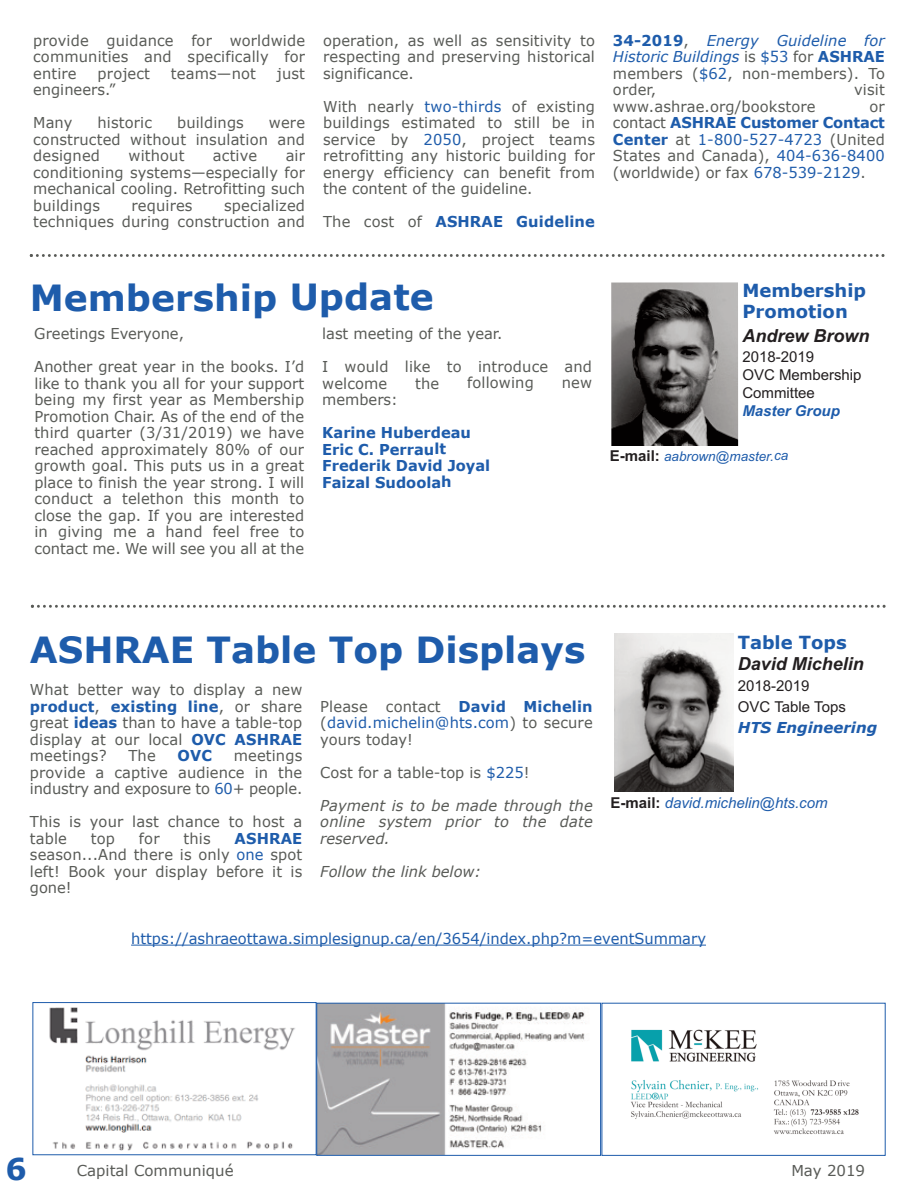
<style>
.page{position:relative;width:918px;height:1188px;background:#fff}
.page>*{position:absolute;margin:0;border:0;box-sizing:border-box;transform-origin:0 0}
.t1{font:700 36px "Verdana";color:#1e5cab}
.t2{font:700 30px "Verdana";color:#1e5cab}
.t3{font:700 18px/21.6px "Verdana";color:#1e5cab}
.t4{font:italic 700 18px "Arial";color:#231f20}
.t5{font:15px/16.5px "Verdana";letter-spacing:.01em;color:#595b57;text-align:justify}
.t6{font:700 15px/16.5px "Verdana";color:#1e5cab}
.t7{font:italic 15px/16.5px "Verdana";letter-spacing:.005em;color:#595b57;text-align:justify}
.t8{font:15px "Verdana";color:#1e5cab}
.t9{font:15px/18px "Arial";color:#231f20}
.t10{font:italic 15px "Arial";color:#1e5cab}
.t11{font:italic 700 15px "Verdana";color:#1e5cab}
.t12{font:italic 700 15px "Arial";color:#1e5cab}
.t13{font:italic 13.5px "Arial";color:#1e5cab}
.s1{color:#1e5cab}
.s2{font-weight:400;color:#595b57}
.s3{font-weight:700;color:#1e5cab}
.s4{font-style:italic;color:#1e5cab}
.s5{font-weight:700;font-style:normal;font-size:15px;color:#231f20}
.s6{font-weight:700;font-style:normal;color:#231f20}
</style>
<div class="page">
<img style="left:49px;top:1007px;width:246px;height:144px">
<div style="left:32px;top:1002px;width:285px;height:153px;border:1px solid #1e5cab"></div>
<img style="left:318px;top:1005px;width:268px;height:149px">
<div style="left:316px;top:1003px;width:285px;height:153px;border:1px solid #1e5cab"></div>
<img style="left:631px;top:1029px;width:228px;height:105px">
<div style="left:602px;top:1003px;width:284px;height:153px;border:1px solid #1e5cab"></div>
<svg style="left:30px;top:254px;width:855px;height:3px"></svg>
<svg style="left:31px;top:605px;width:855px;height:3px"></svg>
<img style="left:611px;top:282px;width:127px;height:164px">
<img style="left:614px;top:633px;width:119px;height:159px">
<hr style="left:131px;top:945px;width:575px;height:1px;background:#1e5cab">
<p class="t5" style="left:33px;top:31px;width:273px">provide guidance for worldwide communities and specifically for entire</p>
<p class="t5" style="left:98px;top:64px;width:54px">project</p>
<p class="t5" style="left:171px;top:64px;width:87px">teams—not</p>
<p class="t5" style="left:277px;top:64px;width:30px">just</p>
<p class="t5" style="left:33px;top:81px;width:84px">engineers.”</p>
<p class="t5" style="left:33px;top:114px;width:41px">Many</p>
<p class="t5" style="left:98px;top:114px;width:56px">historic</p>
<p class="t5" style="left:177px;top:114px;width:68px">buildings</p>
<p class="t5" style="left:33px;top:114px;width:273px;text-indent:236px">were constructed without insulation and designed</p>
<p class="t5" style="left:129px;top:147px;width:57px">without</p>
<p class="t5" style="left:213px;top:147px;width:46px">active</p>
<p class="t5" style="left:33px;top:147px;width:273px;text-indent:253px">air conditioning systems—especially for mechanical cooling. Retrofitting such buildings</p>
<p class="t5" style="left:33px;top:196px;width:273px;text-align:right">specialized<br>techniques during construction and</p>
<p class="t5" style="left:132px;top:196px;width:63px">requires</p>
<p class="t5" style="left:323px;top:31px;width:273px">operation, as well as sensitivity to respecting and preserving historical significance.</p>
<p class="t5" style="left:323px;top:97px;width:273px">With nearly <span class="s1">two-thirds</span> of existing buildings estimated to still be in service by <span class="s1">2050</span>, project teams retrofitting any historic building for energy efficiency can benefit from the content of the guideline.</p>
<p class="t6" style="left:323px;top:213px;width:273px"><span class="s2">The cost of</span> ASHRAE Guideline</p>
<p class="t5" style="left:613px;top:31px;width:273px"><span class="s3">34-2019</span>, <span class="s4">Energy Guideline for Historic Buildings</span> is <span class="s1">$53</span> for <span class="s3">ASHRAE </span>members (<span class="s1">$62</span>, non-members). To order,</p>
<p class="t5" style="left:854px;top:81px;width:32px">visit</p>
<p class="t5" style="left:613px;top:97px;width:204px">www.ashrae.org/bookstore</p>
<p class="t5" style="left:613px;top:97px;width:273px;text-indent:257px">or contact <span class="s3">ASHRAE Customer Contact Center</span> at <span class="s1">1-800-527-4723</span> (United States and Canada), <span class="s1">404-636-8400 </span>(worldwide) or fax <span class="s1">678-539-2129</span>.</p>
<h1 class="t1" style="left:30px;top:274px;width:405px">Membership Update</h1>
<p class="t3" style="left:742px;top:279px;width:125px">Membership<br>Promotion</p>
<p class="t4" style="left:742px;top:326px;width:129px">Andrew Brown</p>
<p class="t9" style="left:742px;top:348px;width:121px">2018-2019<br>OVC Membership<br>Committee</p>
<p class="t12" style="left:742px;top:402px;width:99px">Master Group</p>
<p class="t13" style="left:610px;top:448px;width:180px"><span class="s5">E-mail:</span> aabrown@master.ca</p>
<p class="t5" style="left:322px;top:317px;width:271px;line-height:33px">last meeting of the year.<br>I would like to introduce and</p>
<p class="t5" style="left:322px;top:374px;width:67px">welcome</p>
<p class="t5" style="left:415px;top:374px;width:26px">the</p>
<p class="t5" style="left:467px;top:374px;width:68px">following</p>
<p class="t5" style="left:562px;top:374px;width:32px">new</p>
<p class="t5" style="left:322px;top:391px;width:77px">members:</p>
<p class="t6" style="left:322px;top:424px;width:170px">Karine Huberdeau<br>Eric C. Perrault<br>Frederik David Joyal<br>Faizal Sudoolah</p>
<p class="t5" style="left:34px;top:317px;width:271px;line-height:33px">Greetings Everyone,<br>Another great year in the books. I’d</p>
<p class="t5" style="left:34px;top:374px;width:271px">like to thank you all for your support being my first year as Membership Promotion Chair. As of the end of the third quarter (3/31/2019) we have reached approximately 80% of our growth goal. This puts us in a great place to finish the year strong. I will conduct a telethon this month to close the gap. If you are interested in giving me a hand feel free to contact me. We will see you all at the</p>
<h1 class="t1" style="left:30px;top:626px;width:557px">ASHRAE Table Top Displays</h1>
<p class="t3" style="left:738px;top:631px;width:111px">Table Tops</p>
<p class="t4" style="left:738px;top:653px;width:128px">David Michelin</p>
<p class="t9" style="left:738px;top:675px;width:110px;line-height:21px">2018-2019<br>OVC Table Tops</p>
<p class="t11" style="left:738px;top:718px;width:141px">HTS Engineering</p>
<p class="t5" style="left:30px;top:681px;width:274px">What better way to display a new <span class="s3">product</span>, <span class="s3">existing line</span>, or share great <span class="s3">ideas</span> than to have a table-top display at our local <span class="s3">OVC ASHRAE </span>meetings?</p>
<p class="t5" style="left:320px;top:698px;width:274px">Please contact <span class="s3">David Michelin </span>(<span class="s1">david.michelin@hts.com</span>) to secure yours today!</p>
<p class="t5" style="left:320px;top:764px;width:211px">Cost for a table-top is <span class="s1">$225</span>!</p>
<p class="t7" style="left:320px;top:797px;width:274px">Payment is to be made through the online system prior to the date reserved.</p>
<p class="t7" style="left:320px;top:863px;width:162px">Follow the link below:</p>
<p class="t5" style="left:128px;top:747px;width:29px">The</p>
<p class="t6" style="left:177px;top:747px;width:36px">OVC</p>
<p class="t5" style="left:30px;top:747px;width:274px;text-indent:204px">meetings provide a captive audience in the industry and exposure to <span class="s1">60</span>+ people.</p>
<p class="t5" style="left:30px;top:813px;width:274px">This is your last chance to host a table</p>
<p class="t10" style="left:611px;top:794px;width:218px"><span class="s6">E-mail:</span> david.michelin@hts.com</p>
<p class="t5" style="left:91px;top:830px;width:26px">top</p>
<p class="t5" style="left:139px;top:830px;width:22px">for</p>
<p class="t5" style="left:184px;top:830px;width:29px">this</p>
<p class="t5" style="left:30px;top:830px;width:274px;text-indent:205px"><span class="s3">ASHRAE </span>season...And there is only <span class="s1">one</span> spot left! Book your display before it is gone!</p>
<p class="t8" style="left:131px;top:928px;width:576px">https://ashraeottawa.simplesignup.ca/en/3654/index.php?m=eventSummary</p>
<h2 class="t2" style="left:6px;top:1150px;width:23px">6</h2>
<p class="t5" style="left:77px;top:1162px;width:158px">Capital Communiqué</p>
<p class="t5" style="left:791px;top:1162px;width:75px">May 2019</p>
</div>
